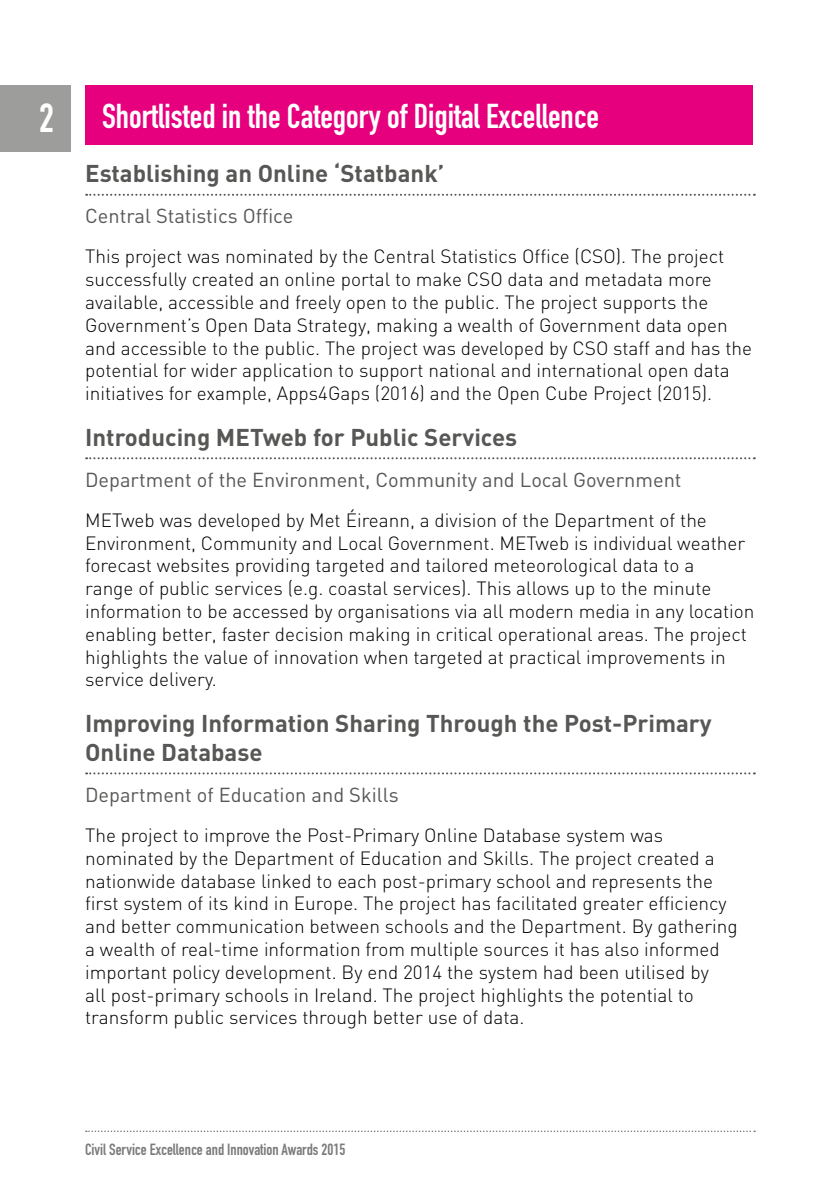
<style>
.page{position:relative;width:840px;height:1191px;background:#fff}
.page>*{position:absolute;margin:0;border:0;box-sizing:border-box;transform-origin:0 0}
.t1{font:34px "DIN Engschrift";color:#fff}
.t2{font:700 24px/28.8px "DIN";color:#575756}
.t3{font:20px "DIN";color:#575756}
.t4{font:300 19px/22.8px "DIN";color:#000}
.t5{font:16px "DIN Engschrift Std";color:#7c7b7b}
.s1{font-size:40px}
</style>
<div class="page">
<svg style="left:86px;top:1130px;width:668px;height:2px"></svg>
<div style="left:0;top:85px;width:71px;height:67px;background:#9d9d9c"></div>
<svg style="left:86px;top:194px;width:668px;height:2px"></svg>
<svg style="left:86px;top:457px;width:668px;height:2px"></svg>
<svg style="left:86px;top:772px;width:668px;height:2px"></svg>
<div style="left:85px;top:85px;width:667px;height:60px;background:#e6007d"></div>
<h1 class="t1" style="left:39px;top:96px;width:561px"><span class="s1">2</span> Shortlisted in the Category of Digital Excellence</h1>
<p class="t2" style="left:85px;top:158px;width:360px">Establishing an Online ‘Statbank’</p>
<p class="t3" style="left:85px;top:204px;width:210px">Central Statistics Office</p>
<p class="t4" style="left:85px;top:245px;width:668px">This project was nominated by the Central Statistics Office (CSO). The project successfully created an online portal to make CSO data and metadata more available, accessible and freely open to the public. The project supports the Government’s Open Data Strategy, making a wealth of Government data open and accessible to the public. The project was developed by CSO staff and has the potential for wider application to support national and international open data initiatives for example, Apps4Gaps (2016) and the Open Cube Project (2015).</p>
<p class="t2" style="left:85px;top:422px;width:433px">Introducing METweb for Public Services</p>
<p class="t3" style="left:85px;top:467px;width:597px">Department of the Environment, Community and Local Government</p>
<p class="t4" style="left:85px;top:508px;width:670px">METweb was developed by Met Éireann, a division of the Department of the Environment, Community and Local Government. METweb is individual weather forecast websites providing targeted and tailored meteorological data to a<br>range of public services (e.g. coastal services). This allows up to the minute information to be accessed by organisations via all modern media in any location enabling better, faster decision making in critical operational areas. The project highlights the value of innovation when targeted at practical improvements in service delivery.</p>
<p class="t2" style="left:85px;top:708px;width:627px">Improving Information Sharing Through the Post-Primary<br>Online Database</p>
<p class="t3" style="left:85px;top:782px;width:315px">Department of Education and Skills</p>
<p class="t4" style="left:85px;top:823px;width:653px">The project to improve the Post-Primary Online Database system was nominated by the Department of Education and Skills. The project created a nationwide database linked to each post-primary school and represents the first system of its kind in Europe. The project has facilitated greater efficiency and better communication between schools and the Department. By gathering a wealth of real-time information from multiple sources it has also informed important policy development. By end 2014 the system had been utilised by<br>all post-primary schools in Ireland. The project highlights the potential to transform public services through better use of data.</p>
<p class="t5" style="left:85px;top:1139px;width:262px">Civil Service Excellence and Innovation Awards 2015</p>
</div>
